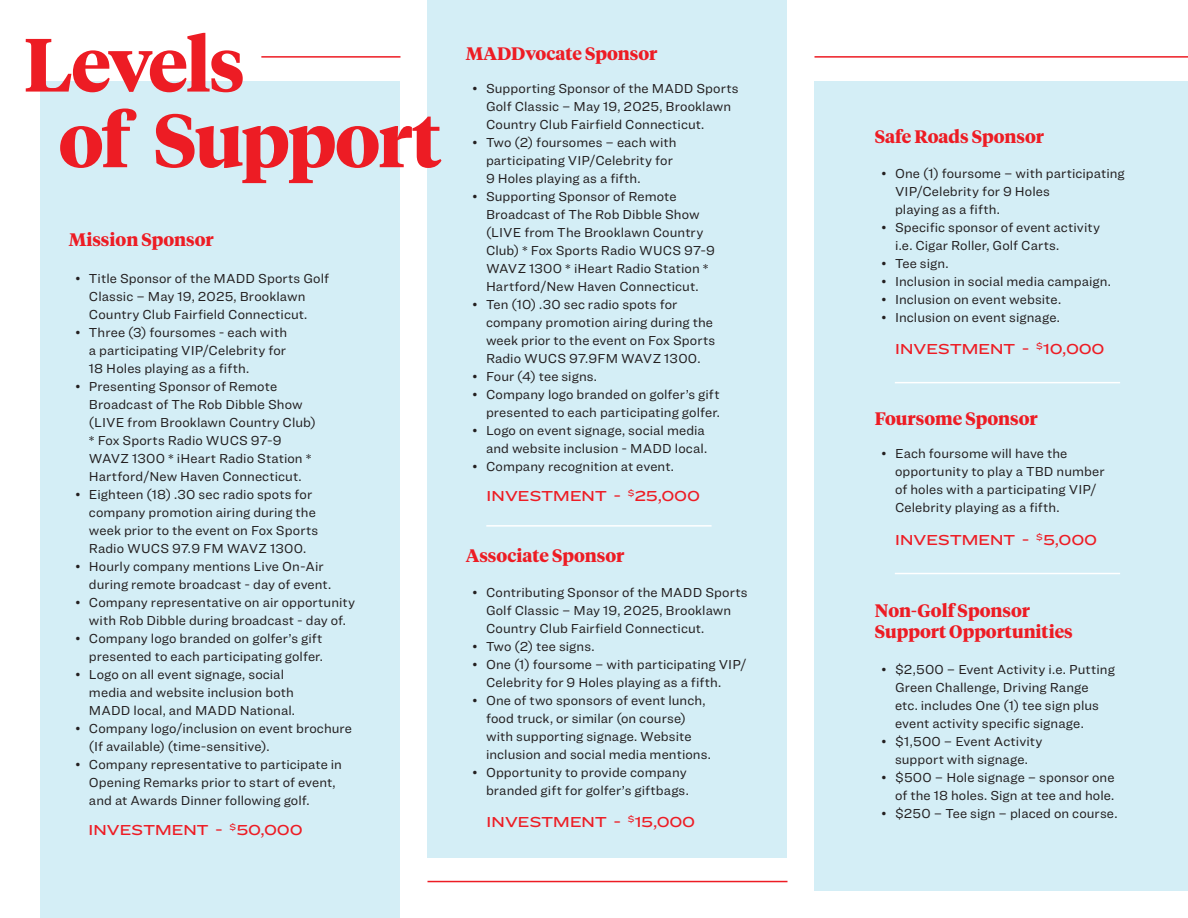
<style>
.page{position:relative;width:1188px;height:918px;background:#fff}
.page>*{position:absolute;margin:0;border:0;box-sizing:border-box;transform-origin:0 0}
.t1{font:700 75px "Tiempos Headline";letter-spacing:-.025em;color:#ed1c24}
.t2{font:700 18px/21.6px "Tiempos Headline";color:#ed1c24}
.t3{font:500 15px "Ringside Extra Wide";letter-spacing:-.035em;color:#ed1c24}
.t4{font:13.5px/18px "Ringside";letter-spacing:.005em;color:#231f20}
</style>
<div class="page">
<hr style="left:261px;top:56px;width:140px;height:2px;background:#ed1c24">
<hr style="left:814px;top:56px;width:374px;height:2px;background:#ed1c24">
<hr style="left:428px;top:881px;width:360px;height:1px;background:#ed1c24">
<div style="left:40px;top:81px;width:360px;height:837px;background:#d4eef6"></div>
<div style="left:428px;top:0;width:359px;height:858px;background:#d4eef6"></div>
<div style="left:814px;top:81px;width:374px;height:810px;background:#d4eef6"></div>
<hr style="left:895px;top:573px;width:225px;height:1px;background:#fff">
<hr style="left:895px;top:382px;width:225px;height:1px;background:#fff">
<hr style="left:486px;top:525px;width:226px;height:2px;background:#fff">
<p class="t1" style="left:24px;top:20px;width:223px">Levels</p>
<p class="t1" style="left:59px;top:96px;width:384px">of Support</p>
<p class="t2" style="left:69px;top:229px;width:147px">Mission Sponsor</p>
<p class="t4" style="left:89px;top:269px;width:242px;text-indent:-14px">• Title Sponsor of the MADD Sports Golf<br>Classic – May 19, 2025, Brooklawn<br>Country Club Fairfield Connecticut.</p>
<p class="t4" style="left:89px;top:323px;width:200px;text-align:justify;text-indent:-14px">• Three (3) foursomes - each with a participating VIP/Celebrity for 18 Holes playing as a fifth.</p>
<p class="t4" style="left:89px;top:377px;width:228px;text-indent:-14px">• Presenting Sponsor of Remote<br>Broadcast of The Rob Dibble Show (LIVE from Brooklawn Country Club) * Fox Sports Radio WUCS 97-9<br>WAVZ 1300 * iHeart Radio Station *<br>Hartford/New Haven Connecticut.</p>
<p class="t4" style="left:89px;top:485px;width:231px;text-indent:-14px">• Eighteen (18) .30 sec radio spots for company promotion airing during the week prior to the event on Fox Sports Radio WUCS 97.9 FM WAVZ 1300.</p>
<p class="t4" style="left:89px;top:557px;width:244px;text-indent:-14px">• Hourly company mentions Live On-Air during remote broadcast - day of event.</p>
<p class="t4" style="left:75px;top:593px;width:281px;text-align:center">• Company representative on air opportunity with Rob Dibble during broadcast - day of.</p>
<p class="t4" style="left:75px;top:629px;width:249px;text-align:right">• Company logo branded on golfer’s gift presented to each participating golfer.</p>
<p class="t4" style="left:89px;top:665px;width:208px;text-indent:-14px">• Logo on all event signage, social media and website inclusion both<br>MADD local, and MADD National.</p>
<p class="t4" style="left:89px;top:719px;width:265px;text-indent:-14px">• Company logo/inclusion on event brochure (If available) (time-sensitive).</p>
<p class="t4" style="left:89px;top:755px;width:255px;text-indent:-14px">• Company representative to participate in<br>Opening Remarks prior to start of event, and at Awards Dinner following golf.</p>
<p class="t3" style="left:88px;top:819px;width:216px">INVESTMENT - <sup>$</sup>50,000</p>
<p class="t2" style="left:466px;top:43px;width:193px">MADDvocate Sponsor</p>
<p class="t4" style="left:486px;top:79px;width:254px;text-indent:-14px">• Supporting Sponsor of the MADD Sports<br>Golf Classic – May 19, 2025, Brooklawn<br>Country Club Fairfield Connecticut.</p>
<p class="t4" style="left:486px;top:133px;width:192px;text-indent:-14px">• Two (2) foursomes – each with participating VIP/Celebrity for<br>9 Holes playing as a fifth.</p>
<p class="t4" style="left:486px;top:187px;width:230px;text-indent:-14px">• Supporting Sponsor of Remote<br>Broadcast of The Rob Dibble Show (LIVE from The Brooklawn Country<br>Club) * Fox Sports Radio WUCS 97-9<br>WAVZ 1300 * iHeart Radio Station *<br>Hartford/New Haven Connecticut.</p>
<p class="t4" style="left:486px;top:295px;width:231px;text-indent:-14px">• Ten (10) .30 sec radio spots for company promotion airing during the week prior to the event on Fox Sports Radio WUCS 97.9FM WAVZ 1300.</p>
<p class="t4" style="left:472px;top:367px;width:126px">• Four (4) tee signs.</p>
<p class="t4" style="left:472px;top:385px;width:249px;text-align:right">• Company logo branded on golfer’s gift presented to each participating golfer.</p>
<p class="t4" style="left:472px;top:421px;width:236px;text-align:right">• Logo on event signage, social media and website inclusion - MADD local.</p>
<p class="t4" style="left:472px;top:457px;width:203px">• Company recognition at event.</p>
<p class="t3" style="left:486px;top:485px;width:215px">INVESTMENT - <sup>$</sup>25,000</p>
<p class="t2" style="left:466px;top:545px;width:160px">Associate Sponsor</p>
<p class="t4" style="left:486px;top:584px;width:263px;text-indent:-14px">• Contributing Sponsor of the MADD Sports<br>Golf Classic – May 19, 2025, Brooklawn<br>Country Club Fairfield Connecticut.</p>
<p class="t4" style="left:472px;top:638px;width:124px">• Two (2) tee signs.</p>
<p class="t4" style="left:486px;top:656px;width:262px;text-indent:-14px">• One (1) foursome – with participating VIP/<br>Celebrity for 9 Holes playing as a fifth.</p>
<p class="t4" style="left:486px;top:692px;width:227px;text-indent:-14px">• One of two sponsors of event lunch, food truck, or similar (on course) with supporting signage. Website inclusion and social media mentions.</p>
<p class="t4" style="left:472px;top:764px;width:218px;text-align:right">• Opportunity to provide company branded gift for golfer’s giftbags.</p>
<p class="t3" style="left:486px;top:810px;width:211px">INVESTMENT - <sup>$</sup>15,000</p>
<p class="t2" style="left:875px;top:126px;width:171px">Safe Roads Sponsor</p>
<p class="t4" style="left:895px;top:164px;width:231px;text-indent:-14px">• One (1) foursome – with participating<br>VIP/Celebrity for 9 Holes<br>playing as a fifth.</p>
<p class="t4" style="left:895px;top:218px;width:207px;text-indent:-14px">• Specific sponsor of event activity i.e. Cigar Roller, Golf Carts.</p>
<p class="t4" style="left:882px;top:254px;width:69px">• Tee sign.</p>
<p class="t4" style="left:882px;top:272px;width:231px">• Inclusion in social media campaign.</p>
<p class="t4" style="left:882px;top:290px;width:181px">• Inclusion on event website.</p>
<p class="t4" style="left:882px;top:308px;width:180px">• Inclusion on event signage.</p>
<p class="t3" style="left:895px;top:337px;width:211px">INVESTMENT - <sup>$</sup>10,000</p>
<p class="t2" style="left:875px;top:408px;width:164px">Foursome Sponsor</p>
<p class="t4" style="left:895px;top:444px;width:211px;text-indent:-14px">• Each foursome will have the opportunity to play a TBD number of holes with a participating VIP/<br>Celebrity playing as a fifth.</p>
<p class="t3" style="left:895px;top:529px;width:204px">INVESTMENT - <sup>$</sup>5,000</p>
<p class="t2" style="left:875px;top:599px;width:199px">Non-Golf Sponsor<br>Support Opportunities</p>
<p class="t4" style="left:895px;top:660px;width:221px;text-indent:-14px">• $2,500 – Event Activity i.e. Putting Green Challenge, Driving Range<br>etc. includes One (1) tee sign plus event activity specific signage.</p>
<p class="t4" style="left:882px;top:732px;width:163px;text-align:center">• $1,500 – Event Activity support with signage.</p>
<p class="t4" style="left:882px;top:768px;width:234px;text-align:right">• $500 – Hole signage – sponsor one of the 18 holes. Sign at tee and hole.</p>
<p class="t4" style="left:882px;top:804px;width:237px">• $250 – Tee sign – placed on course.</p>
</div>
